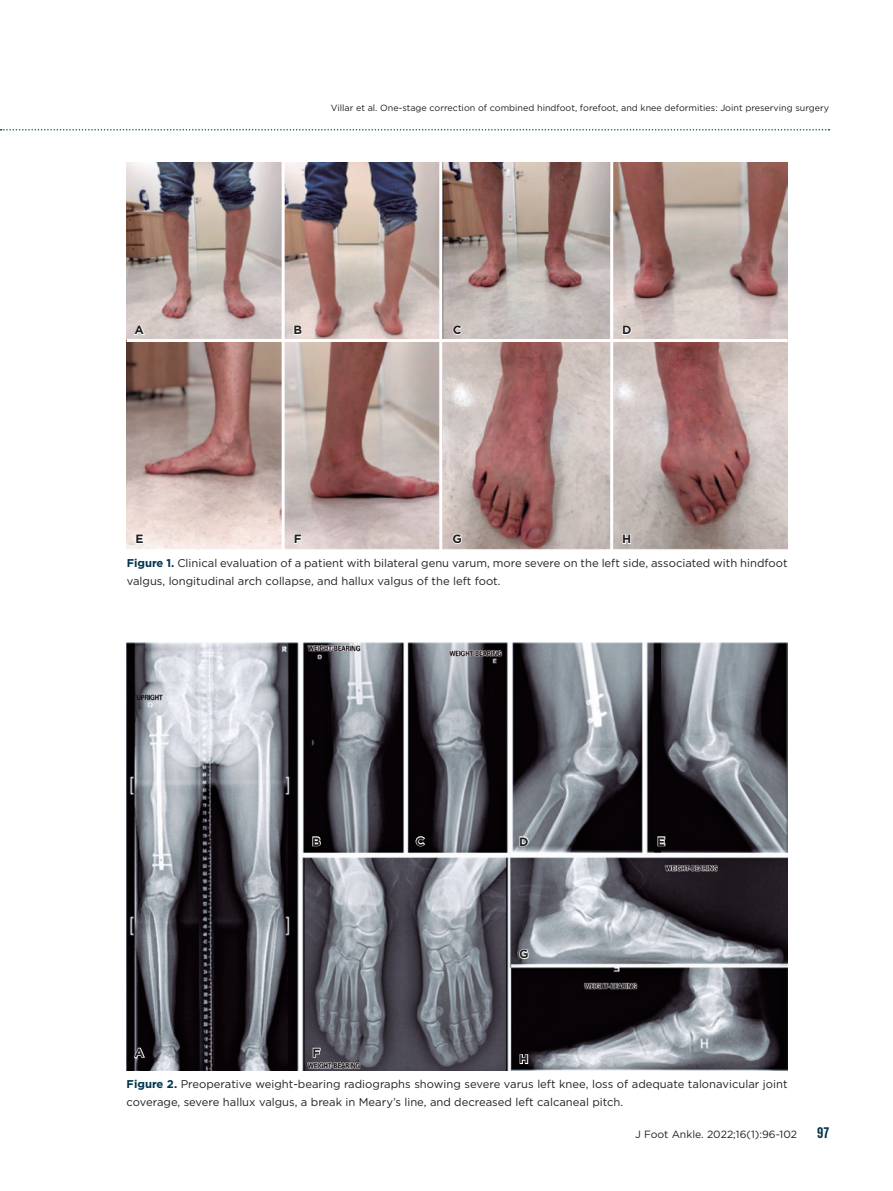
<style>
.page{position:relative;width:893px;height:1191px;background:#fff}
.page>*{position:absolute;margin:0;border:0;box-sizing:border-box;transform-origin:0 0}
.t1{font:600 15px "Flama Cond";color:#01344e}
.t2{font:700 12px "Gotham";color:#231f20}
.t3{font:11.25px/18px "Gotham";color:#231f20}
.t4{font:10.5px "Gotham";color:#231f20}
.t5{font:9px "Gotham";color:#231f20}
.s1{font-weight:700;color:#01344e}
</style>
<div class="page">
<svg style="left:0;top:129px;width:829px;height:1px"></svg>
<img style="left:127px;top:162px;width:661px;height:387px">
<hr style="left:127px;top:339px;width:661px;height:3px;background:#fff">
<hr style="left:282px;top:153px;width:3px;height:400px;background:#fff">
<hr style="left:439px;top:153px;width:3px;height:400px;background:#fff">
<hr style="left:610px;top:153px;width:3px;height:397px;background:#fff">
<svg style="left:133px;top:324px;width:13px;height:12px"></svg>
<svg style="left:293px;top:324px;width:10px;height:12px"></svg>
<svg style="left:452px;top:324px;width:11px;height:12px"></svg>
<svg style="left:622px;top:324px;width:10px;height:12px"></svg>
<svg style="left:622px;top:533px;width:10px;height:11px"></svg>
<svg style="left:452px;top:533px;width:11px;height:12px"></svg>
<svg style="left:293px;top:533px;width:10px;height:11px"></svg>
<svg style="left:135px;top:533px;width:9px;height:11px"></svg>
<img style="left:127px;top:642px;width:660px;height:428px">
<svg style="left:133px;top:1046px;width:13px;height:12px"></svg>
<svg style="left:312px;top:835px;width:10px;height:12px"></svg>
<svg style="left:312px;top:1047px;width:9px;height:11px"></svg>
<svg style="left:518px;top:948px;width:12px;height:12px"></svg>
<svg style="left:519px;top:1053px;width:10px;height:11px"></svg>
<svg style="left:415px;top:835px;width:11px;height:12px"></svg>
<svg style="left:519px;top:835px;width:10px;height:12px"></svg>
<svg style="left:657px;top:835px;width:9px;height:12px"></svg>
<p class="t5" style="left:331px;top:102px;width:500px">Villar et al. One-stage correction of combined hindfoot, forefoot, and knee deformities: Joint preserving surgery</p>
<p class="t2" style="left:135px;top:322px;width:11px">A</p>
<p class="t2" style="left:293px;top:322px;width:10px">B</p>
<p class="t2" style="left:453px;top:322px;width:10px">C</p>
<p class="t2" style="left:622px;top:322px;width:11px">D</p>
<p class="t2" style="left:135px;top:531px;width:10px">E</p>
<p class="t2" style="left:294px;top:531px;width:9px">F</p>
<p class="t2" style="left:452px;top:531px;width:11px">G</p>
<p class="t2" style="left:622px;top:531px;width:11px">H</p>
<p class="t3" style="left:127px;top:554px;width:662px"><span class="s1">Figure 1.</span> Clinical evaluation of a patient with bilateral genu varum, more severe on the left side, associated with hindfoot valgus, longitudinal arch collapse, and hallux valgus of the left foot.</p>
<p class="t2" style="left:135px;top:1044px;width:11px">A</p>
<p class="t2" style="left:312px;top:833px;width:10px">B</p>
<p class="t2" style="left:312px;top:1044px;width:9px">F</p>
<p class="t2" style="left:416px;top:833px;width:10px">C</p>
<p class="t2" style="left:519px;top:833px;width:11px">D</p>
<p class="t2" style="left:657px;top:833px;width:10px">E</p>
<p class="t2" style="left:519px;top:946px;width:11px">G</p>
<p class="t2" style="left:519px;top:1051px;width:11px">H</p>
<p class="t3" style="left:127px;top:1074px;width:662px"><span class="s1">Figure 2.</span> Preoperative weight-bearing radiographs showing severe varus left knee, loss of adequate talonavicular joint coverage, severe hallux valgus, a break in Meary’s line, and decreased left calcaneal pitch.</p>
<p class="t4" style="left:635px;top:1127px;width:164px">J Foot Ankle. 2022;16(1):96-102</p>
<h1 class="t1" style="left:817px;top:1121px;width:14px">97</h1>
</div>
